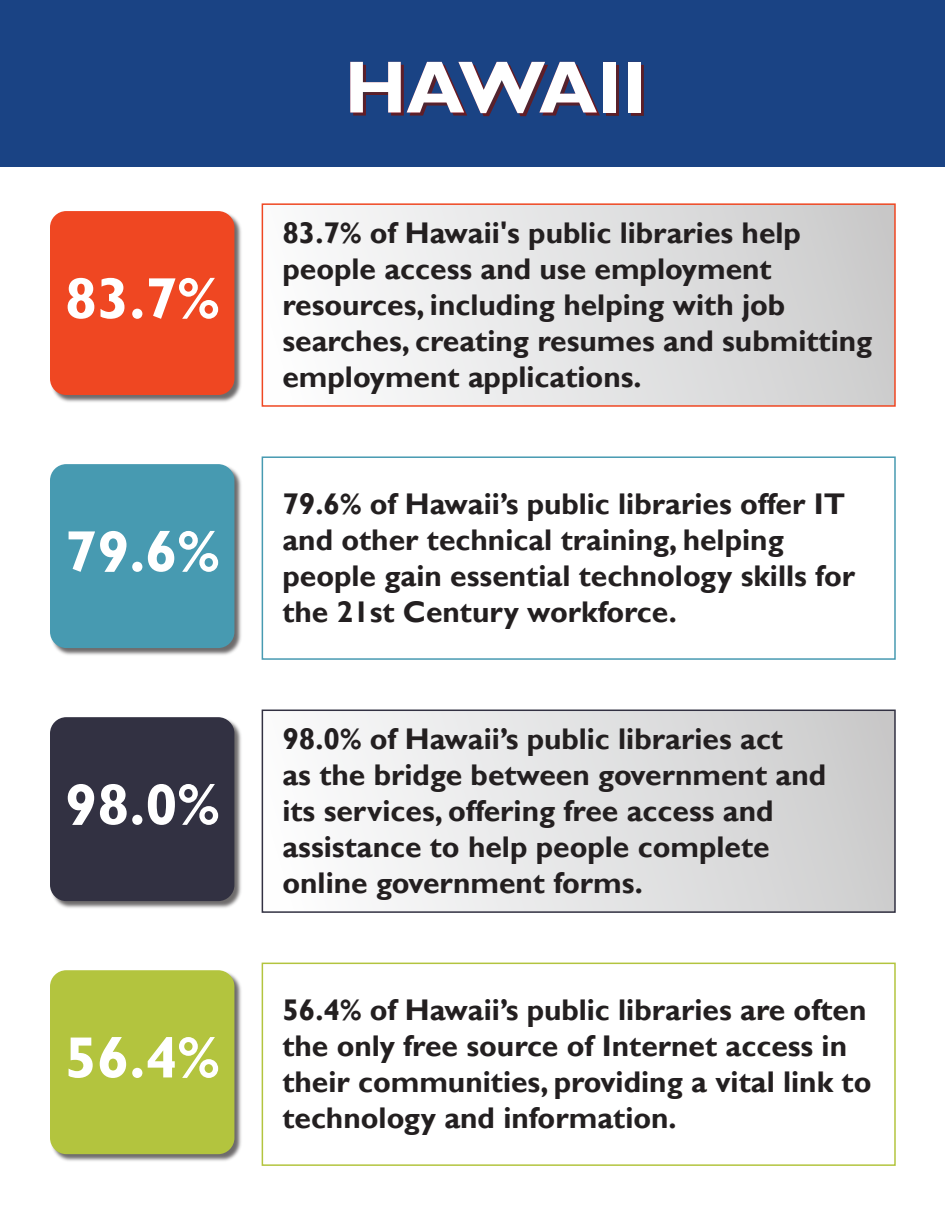
<style>
.page{position:relative;width:945px;height:1215px;background:#fff}
.page>*{position:absolute;margin:0;border:0;box-sizing:border-box;transform-origin:0 0}
.t1{font:700 74.25px "Gill Sans";color:#fff}
.t2{font:700 58.5px "Gill Sans";color:#fff}
.t3{font:700 29.85px/35.8px "Gill Sans";color:#231f20}
</style>
<div class="page">
<img style="left:50px;top:456px;width:212px;height:204px">
<div style="left:50px;top:464px;width:184px;height:184px;background:#479ab1;border-radius:16px"></div>
<div style="left:262px;top:456px;width:634px;height:204px;border:2px solid #479ab1"></div>
<div style="left:262px;top:710px;width:633px;height:202px;background:linear-gradient(to right,#fdfdfe,#cbcccc)"></div>
<div style="left:262px;top:710px;width:634px;height:203px;border:2px solid #323142"></div>
<div style="left:262px;top:963px;width:634px;height:203px;border:2px solid #b3c43e"></div>
<img style="left:50px;top:962px;width:243px;height:204px">
<div style="left:50px;top:970px;width:184px;height:184px;background:#b3c43e;border-radius:16px"></div>
<img style="left:50px;top:709px;width:243px;height:204px">
<div style="left:50px;top:717px;width:184px;height:184px;background:#323142;border-radius:16px"></div>
<div style="left:262px;top:204px;width:633px;height:202px;background:linear-gradient(to right,#fdfdfe,#cbcbcc)"></div>
<div style="left:262px;top:203px;width:634px;height:204px;border:2px solid #ef4722"></div>
<img style="left:50px;top:203px;width:243px;height:204px">
<div style="left:50px;top:211px;width:184px;height:184px;background:#ef4722;border-radius:16px"></div>
<div style="left:0;top:0;width:945px;height:167px;background:#1a4384"></div>
<svg style="left:350px;top:62px;width:294px;height:54px"></svg>
<p class="t2" style="left:65px;top:263px;width:156px">83.7%</p>
<p class="t2" style="left:65px;top:516px;width:156px">79.6%</p>
<p class="t2" style="left:65px;top:769px;width:156px">98.0%</p>
<p class="t2" style="left:65px;top:1023px;width:156px">56.4%</p>
<p class="t1" style="left:345px;top:43px;width:304px">HAWAII</p>
<p class="t3" style="left:282px;top:216px;width:592px">83.7% of Hawaii's public libraries help people access and use employment resources, including helping with job searches, creating resumes and submitting employment applications.</p>
<p class="t3" style="left:282px;top:487px;width:574px">79.6% of Hawaii’s public libraries offer IT and other technical training, helping people gain essential technology skills for the 21st Century workforce.</p>
<p class="t3" style="left:282px;top:722px;width:545px">98.0% of Hawaii’s public libraries act<br>as the bridge between government and its services, offering free access and assistance to help people complete online government forms.</p>
<p class="t3" style="left:282px;top:993px;width:590px">56.4% of Hawaii’s public libraries are often the only free source of Internet access in their communities, providing a vital link to technology and information.</p>
</div>
